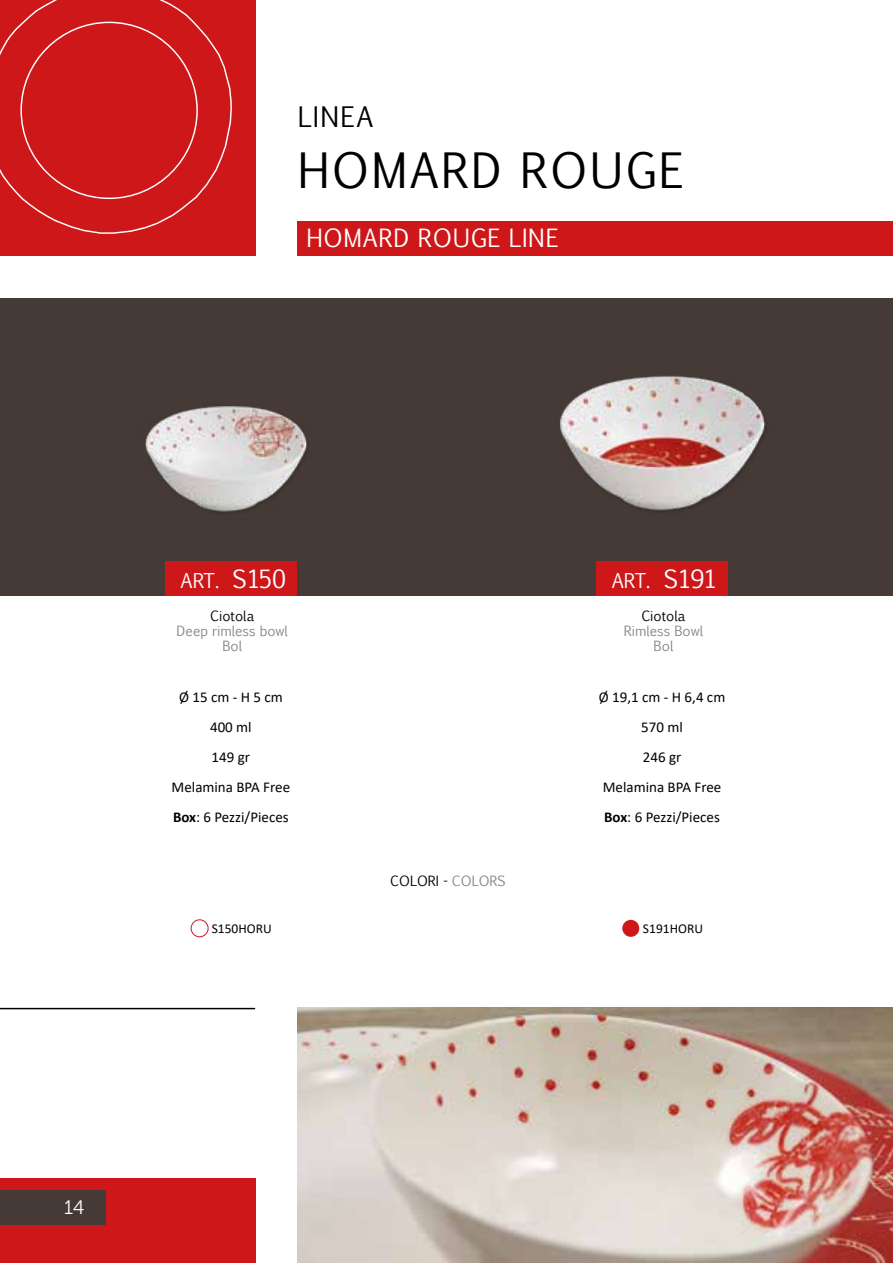
<style>
.page{position:relative;width:893px;height:1263px;background:#fff}
.page>*{position:absolute;margin:0;border:0;box-sizing:border-box;transform-origin:0 0}
.t1{font:46.5px "Euphemia CAS";letter-spacing:.05em;color:#000}
.t2{font:27px "Euphemia CAS";letter-spacing:.05em;color:#000}
.t3{font:24px "Euphemia CAS";letter-spacing:.03em;color:#fff}
.t4{font:19.5px "Euphemia CAS";letter-spacing:-.02em;color:#fff}
.t5{font:19.5px "Museo Sans 300";color:#fff}
.t6{font:15px/30px "Calibri";color:#000;text-align:center}
.t7{font:13.5px/15px "Euphemia CAS";color:#878787;text-align:center}
.t8{font:13.5px "Euphemia CAS";color:#000}
.t9{font:13.5px "Calibri";color:#000}
.s1{font-size:24px}
.s2{font-weight:700}
.s3{color:#878787}
</style>
<div class="page">
<img style="left:298px;top:1008px;width:595px;height:255px">
<div style="left:0;top:298px;width:893px;height:297px;background:#453a36"></div>
<div style="left:165px;top:561px;width:132px;height:34px;background:#cd1719"></div>
<div style="left:596px;top:561px;width:132px;height:34px;background:#cd1719"></div>
<img style="left:145px;top:406px;width:162px;height:106px">
<img style="left:560px;top:376px;width:205px;height:136px">
<div style="left:298px;top:221px;width:595px;height:34px;background:#cd1719"></div>
<div style="left:0;top:0;width:255px;height:255px;background:#cd1719"></div>
<svg style="left:0;top:0;width:232px;height:234px"></svg>
<div style="left:0;top:1178px;width:255px;height:85px;background:#cd1719"></div>
<div style="left:0;top:1191px;width:105px;height:34px;background:#453a36"></div>
<hr style="left:0;top:1008px;width:255px;height:1px;background:#000">
<div style="left:191px;top:919px;width:17px;height:18px;border:1px solid #cd1719;border-radius:50%"></div>
<div style="left:622px;top:920px;width:17px;height:17px;background:#cd1719;border-radius:50%"></div>
<h2 class="t2" style="left:298px;top:97px;width:77px">LINEA</h2>
<h1 class="t1" style="left:298px;top:137px;width:388px">HOMARD ROUGE</h1>
<h3 class="t3" style="left:306px;top:221px;width:254px">HOMARD ROUGE LINE</h3>
<h3 class="t4" style="left:181px;top:566px;width:107px">ART. <span class="s1">S150</span></h3>
<h3 class="t4" style="left:612px;top:566px;width:107px">ART. <span class="s1">S191</span></h3>
<p class="t8" style="left:210px;top:606px;width:46px">Ciotola</p>
<p class="t7" style="left:177px;top:623px;width:113px">Deep rimless bowl<br>Bol</p>
<p class="t8" style="left:641px;top:606px;width:46px">Ciotola</p>
<p class="t7" style="left:624px;top:623px;width:81px">Rimless Bowl<br>Bol</p>
<p class="t6" style="left:172px;top:682px;width:120px">Ø 15 cm - H 5 cm<br>400 ml<br>149 gr<br>Melamina BPA Free<br><span class="s2">Box</span>: 6 Pezzi/Pieces</p>
<p class="t6" style="left:599px;top:682px;width:128px">Ø 19,1 cm - H 6,4 cm<br>570 ml<br>246 gr<br>Melamina BPA Free<br><span class="s2">Box</span>: 6 Pezzi/Pieces</p>
<p class="t8" style="left:390px;top:871px;width:117px">COLORI - <span class="s3">COLORS</span></p>
<p class="t9" style="left:212px;top:919px;width:62px">S150HORU</p>
<p class="t9" style="left:643px;top:919px;width:62px">S191HORU</p>
<h3 class="t5" style="left:64px;top:1197px;width:22px">14</h3>
</div>
